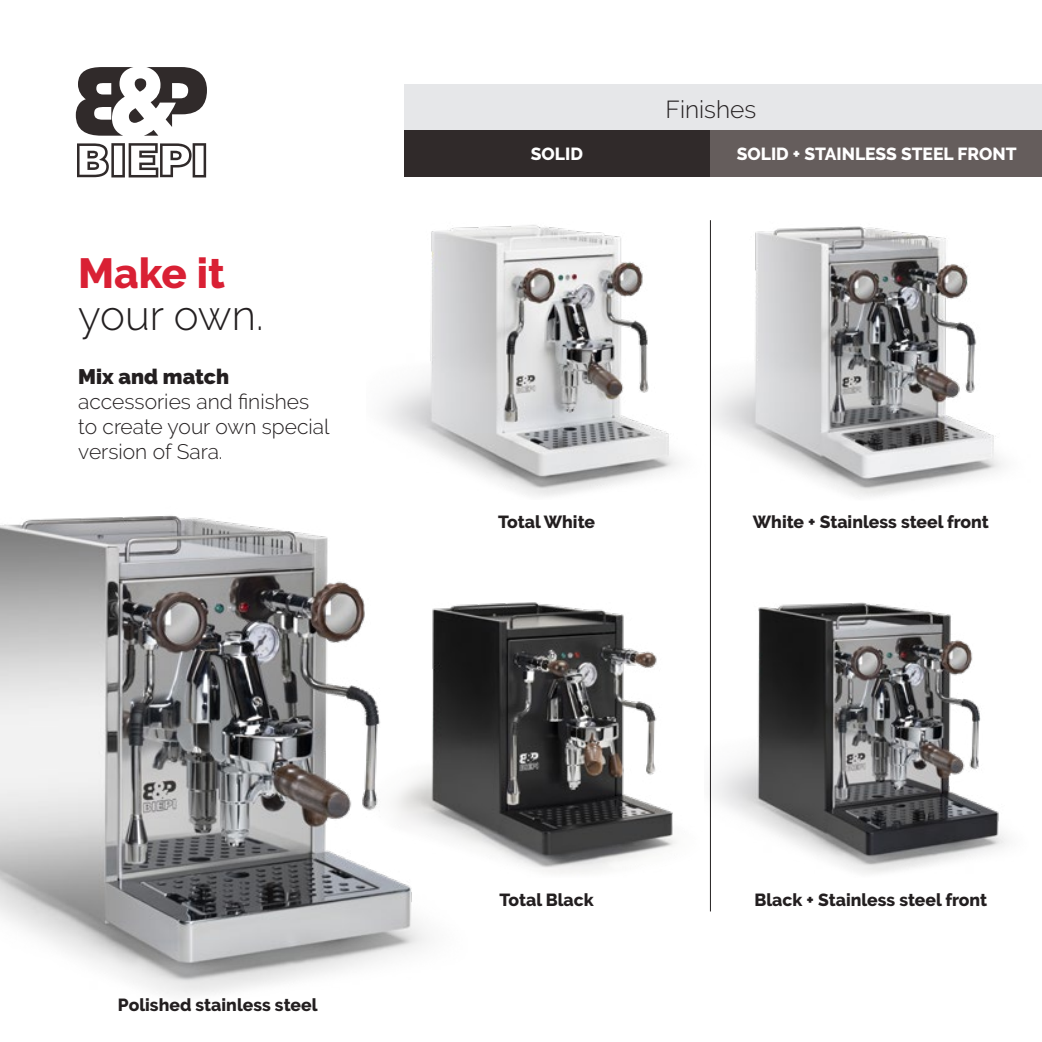
<style>
.page{position:relative;width:1042px;height:1042px;background:#fff}
.page>*{position:absolute;margin:0;border:0;box-sizing:border-box;transform-origin:0 0}
.t1{font:300 42px "Raleway";color:#231f20}
.t2{font:800 42px "Raleway";color:#d92034}
.t3{font:300 24.5px "Raleway";color:#231f20}
.t4{font:300 21px/25.2px "Raleway";color:#231f20}
.t5{font:900 21px "Raleway";color:#231f20}
.t6{font:800 17.5px "Raleway";color:#231f20}
.t7{font:800 17.5px "Raleway";color:#fff}
</style>
<div class="page">
<div style="left:404px;top:84px;width:638px;height:46px;background:#e6e7e9"></div>
<img style="left:0;top:515px;width:427px;height:480px">
<div style="left:404px;top:130px;width:306px;height:47px;background:#302a2a"></div>
<div style="left:711px;top:130px;width:331px;height:47px;background:#655d5c"></div>
<hr style="left:1041px;top:130px;width:1px;height:47px;background:#a7a2a1">
<img style="left:385px;top:220px;width:618px;height:281px">
<img style="left:363px;top:574px;width:313px;height:303px">
<img style="left:709px;top:574px;width:299px;height:303px">
<svg style="left:76px;top:67px;width:131px;height:69px"></svg>
<svg style="left:77px;top:143px;width:129px;height:34px"></svg>
<hr style="left:710px;top:220px;width:1px;height:691px;background:#231f20">
<h1 class="t2" style="left:78px;top:250px;width:148px">Make it</h1>
<h1 class="t1" style="left:78px;top:291px;width:187px">your own.</h1>
<p class="t5" style="left:78px;top:364px;width:152px">Mix and match</p>
<p class="t4" style="left:78px;top:389px;width:253px">accessories and finishes to create your own special version of Sara.</p>
<p class="t6" style="left:118px;top:994px;width:201px">Polished stainless steel</p>
<h2 class="t3" style="left:665px;top:95px;width:92px">Finishes</h2>
<p class="t7" style="left:531px;top:144px;width:54px">SOLID</p>
<p class="t7" style="left:737px;top:144px;width:281px">SOLID + STAINLESS STEEL FRONT</p>
<p class="t6" style="left:498px;top:511px;width:98px">Total White</p>
<p class="t6" style="left:753px;top:511px;width:237px">White + Stainless steel front</p>
<p class="t6" style="left:499px;top:890px;width:96px">Total Black</p>
<p class="t6" style="left:754px;top:890px;width:234px">Black + Stainless steel front</p>
</div>
